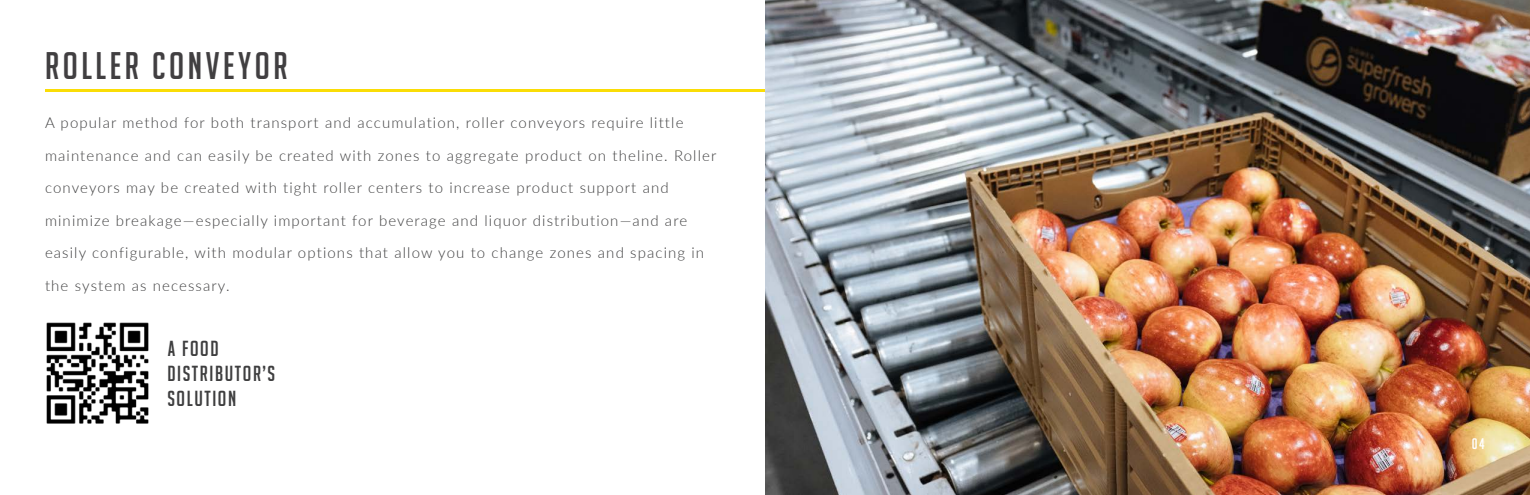
<style>
.page{position:relative;width:1530px;height:495px;background:#fff}
.page>*{position:absolute;margin:0;border:0;box-sizing:border-box;transform-origin:0 0}
.t1{font:37.5px "Big Noodle New";letter-spacing:.095em;color:#413f41}
.t2{font:21.25px "Big Noodle New";letter-spacing:.075em;color:#3e3e3f}
.t3{font:300 15px/32.5px "Lato";letter-spacing:.075em;color:#3e3e3f}
.t4{font:15px "Big Noodle New";color:#fff}
</style>
<div class="page">
<img style="left:765px;top:0;width:765px;height:495px">
<hr style="left:45px;top:90px;width:720px;height:2px;background:#fadd06">
<img style="left:46px;top:322px;width:103px;height:102px">
<p class="t1" style="left:45px;top:45px;width:244px">ROLLER CONVEYOR</p>
<p class="t3" style="left:45px;top:106px;width:673px">A popular method for both transport and accumulation, roller conveyors require little maintenance and can easily be created with zones to aggregate product on theline. Roller conveyors may be created with tight roller centers to increase product support and minimize breakage—especially important for beverage and liquor distribution—and are easily configurable, with modular options that allow you to change zones and spacing in the system as necessary.</p>
<p class="t2" style="left:167px;top:337px;width:53px">A FOOD</p>
<p class="t2" style="left:167px;top:362px;width:109px">DISTRIBUTOR’S</p>
<p class="t2" style="left:167px;top:387px;width:70px">SOLUTION</p>
<p class="t4" style="left:1472px;top:436px;width:14px">04</p>
</div>
